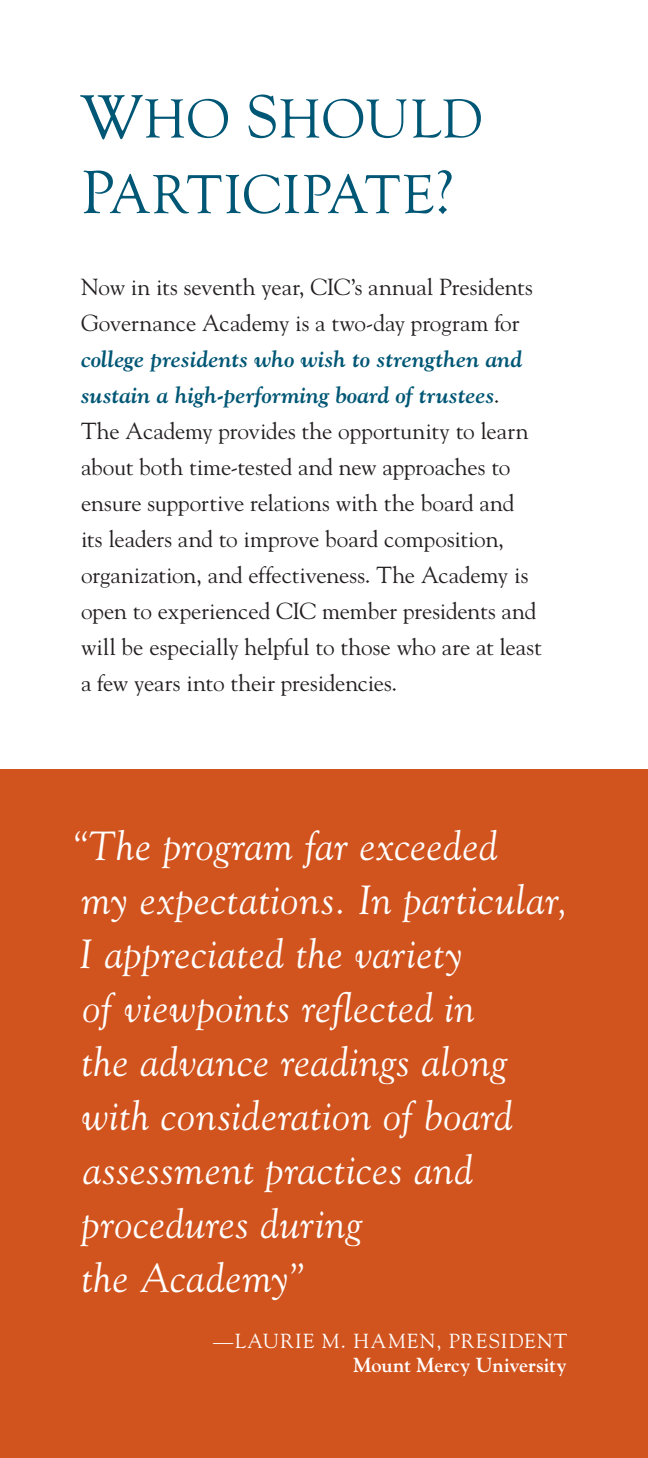
<style>
.page{position:relative;width:648px;height:1458px;background:#fff}
.page>*{position:absolute;margin:0;border:0;box-sizing:border-box;transform-origin:0 0}
.t1{font:56.7px/75.6px "Goudy Old Style T";letter-spacing:-.005em;color:#005775}
.t2{font:italic 40.5px/54px "Goudy Std";letter-spacing:.02em;color:#fff}
.t3{font:23.18px/36px "Goudy Std";letter-spacing:-.005em;color:#231f20}
.t4{font:20.25px "Goudy Std";letter-spacing:.065em;color:#fff}
.t5{font:700 20.25px "Goudy Std";letter-spacing:-.005em;color:#fff}
.s1{font-size:63px}
.s2{font-weight:700;font-style:italic;color:#005775}
</style>
<div class="page">
<div style="left:0;top:770px;width:648px;height:688px;background:#d1541f"></div>
<h1 class="t1" style="left:81px;top:82px;width:404px"><span class="s1">W</span>HO <span class="s1">S</span>HOULD<br><span class="s1">P</span>ARTICIPATE<span class="s1">?</span></h1>
<p class="t3" style="left:81px;top:269px;width:462px">Now in its seventh year, CIC’s annual Presidents Governance Academy is a two-day program for <span class="s2">college presidents who wish to strengthen and sustain a high-performing board of trustees</span>.<br>The Academy provides the opportunity to learn about both time-tested and new approaches to ensure supportive relations with the board and its leaders and to improve board composition, organization, and effectiveness. The Academy is open to experienced CIC member presidents and will be especially helpful to those who are at least a few years into their presidencies.</p>
<p class="t2" style="left:71px;top:819px;width:499px">“The program far exceeded<br>my expectations. In particular,<br>I appreciated the variety<br>of viewpoints reflected in<br>the advance readings along with consideration of board assessment practices and procedures during<br>the Academy”</p>
<p class="t4" style="left:213px;top:1328px;width:356px">—LAURIE M. HAMEN, PRESIDENT</p>
<p class="t5" style="left:353px;top:1353px;width:215px">Mount Mercy University</p>
</div>
